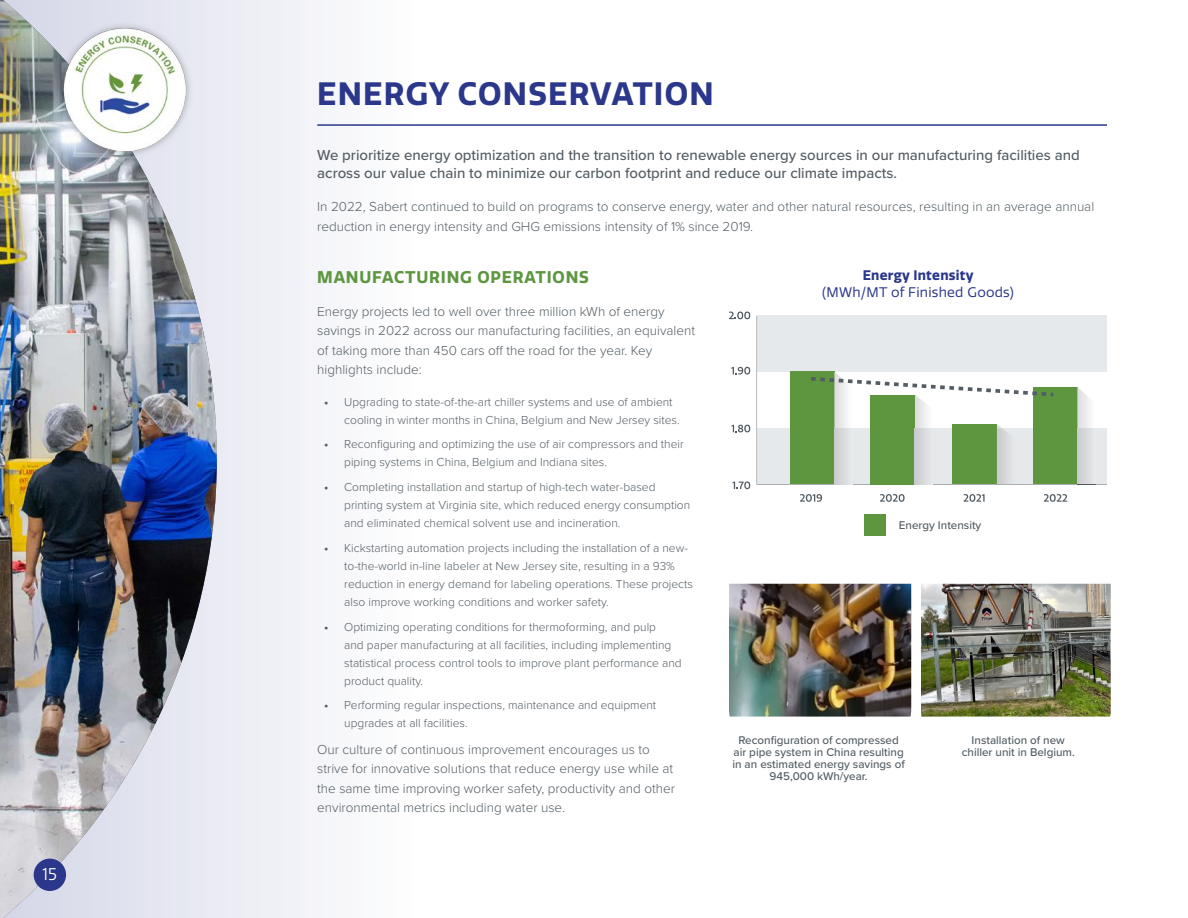
<style>
.page{position:relative;width:1188px;height:918px;background:#fff}
.page>*{position:absolute;margin:0;border:0;box-sizing:border-box;transform-origin:0 0}
.t1{font:700 31.5px "Quatro";letter-spacing:.04em;color:#2a378a}
.t2{font:700 16.5px "Quatro";letter-spacing:.05em;color:#5e9640}
.t3{font:16.5px "Quatro";color:#fff}
.t4{font:500 15px/18px "Proxima Nova";color:#545d64}
.t5{font:300 13.5px/19.5px "Proxima Nova";color:#545d64}
.t6{font:13.5px "Quatro";letter-spacing:.02em;color:#2a378a}
.t7{font:700 13.5px "Quatro";letter-spacing:.02em;color:#2a378a}
.t8{font:300 12px/18px "Proxima Nova";color:#545d64}
.t9{font:500 11.7px/12px "Proxima Nova";color:#545d64;text-align:center}
.s1{font-weight:700}
</style>
<div class="page">
<div style="left:0;top:0;width:420px;height:918px;background:#f4f4f9"></div>
<img style="left:0;top:0;width:217px;height:918px">
<img style="left:46px;top:15px;width:156px;height:151px">
<img style="left:729px;top:584px;width:182px;height:133px">
<img style="left:921px;top:584px;width:190px;height:133px">
<svg style="left:800px;top:494px;width:22px;height:8px"></svg>
<svg style="left:880px;top:494px;width:25px;height:8px"></svg>
<svg style="left:964px;top:494px;width:21px;height:8px"></svg>
<svg style="left:1044px;top:494px;width:23px;height:8px"></svg>
<svg style="left:733px;top:481px;width:17px;height:8px"></svg>
<svg style="left:731px;top:425px;width:19px;height:7px"></svg>
<svg style="left:731px;top:367px;width:19px;height:8px"></svg>
<svg style="left:729px;top:312px;width:21px;height:7px"></svg>
<svg style="left:757px;top:316px;width:350px;height:169px;fill:#e5e9eb"></svg>
<div style="left:790px;top:372px;width:44px;height:112px;background:#5e9640"></div>
<img style="left:834px;top:396px;width:18px;height:88px">
<div style="left:953px;top:425px;width:44px;height:59px;background:#5e9640"></div>
<svg style="left:997px;top:424px;width:5px;height:4px"></svg>
<img style="left:997px;top:428px;width:18px;height:56px">
<div style="left:871px;top:395px;width:44px;height:89px;background:#5e9640"></div>
<img style="left:915px;top:396px;width:18px;height:88px">
<div style="left:1033px;top:387px;width:44px;height:97px;background:#5e9640"></div>
<img style="left:1077px;top:387px;width:18px;height:97px">
<svg style="left:1077px;top:484px;width:18px;height:1px"></svg>
<svg style="left:811px;top:372px;width:242px;height:24px"></svg>
<div style="left:864px;top:514px;width:22px;height:22px;background:#5e9640"></div>
<div style="left:34px;top:859px;width:32px;height:32px;background:#2a378a;border-radius:50%"></div>
<hr style="left:317px;top:124px;width:790px;height:2px;background:#2a378a">
<h2 class="t3" style="left:43px;top:865px;width:16px">15</h2>
<h1 class="t1" style="left:317px;top:75px;width:398px">ENERGY CONSERVATION</h1>
<p class="t4" style="left:317px;top:146px;width:764px">We prioritize energy optimization and the transition to renewable energy sources in our manufacturing facilities and across our value chain to minimize our carbon footprint and reduce our climate impacts.</p>
<p class="t5" style="left:317px;top:196px;width:778px">In 2022, Sabert continued to build on programs to conserve energy, water and other natural resources, resulting in an average annual reduction in energy intensity and GHG emissions intensity of 1% since 2019.</p>
<h2 class="t2" style="left:317px;top:267px;width:273px">MANUFACTURING OPERATIONS</h2>
<p class="t5" style="left:317px;top:301px;width:379px">Energy projects led to well over three million kWh of energy savings in 2022 across our manufacturing facilities, an equivalent of taking more than 450 cars off the road for the year. Key highlights include:</p>
<p class="t8" style="left:344px;top:392px;width:337px;text-indent:-20px"><span class="s1">•</span> Upgrading to state-of-the-art chiller systems and use of ambient cooling in winter months in China, Belgium and New Jersey sites.</p>
<p class="t8" style="left:344px;top:435px;width:341px;text-indent:-20px"><span class="s1">•</span> Reconfiguring and optimizing the use of air compressors and their piping systems in China, Belgium and Indiana sites.</p>
<p class="t8" style="left:344px;top:478px;width:348px;text-indent:-20px"><span class="s1">•</span> Completing installation and startup of high-tech water-based printing system at Virginia site, which reduced energy consumption and eliminated chemical solvent use and incineration.</p>
<p class="t8" style="left:344px;top:538px;width:350px;text-indent:-20px"><span class="s1">•</span> Kickstarting automation projects including the installation of a new&shy;to-the-world in-line labeler at New Jersey site, resulting in a 93% reduction in energy demand for labeling operations. These projects also improve working conditions and worker safety.</p>
<p class="t8" style="left:344px;top:617px;width:339px;text-indent:-20px"><span class="s1">•</span> Optimizing operating conditions for thermoforming, and pulp<br>and paper manufacturing at all facilities, including implementing statistical process control tools to improve plant performance and product quality.</p>
<p class="t8" style="left:344px;top:696px;width:314px;text-indent:-20px"><span class="s1">•</span> Performing regular inspections, maintenance and equipment upgrades at all facilities.</p>
<p class="t5" style="left:317px;top:739px;width:359px">Our culture of continuous improvement encourages us to strive for innovative solutions that reduce energy use while at the same time improving worker safety, productivity and other environmental metrics including water use.</p>
<p class="t9" style="left:732px;top:733px;width:174px">Reconfiguration of compressed air pipe system in China resulting in an estimated energy savings of<br>945,000 kWh/year.</p>
<p class="t9" style="left:962px;top:733px;width:115px">Installation of new chiller unit in Belgium.</p>
<p class="t7" style="left:863px;top:268px;width:112px">Energy Intensity</p>
<p class="t6" style="left:822px;top:284px;width:193px">(MWh/MT of Finished Goods)</p>
<p class="t9" style="left:899px;top:519px;width:84px">Energy Intensity</p>
</div>
